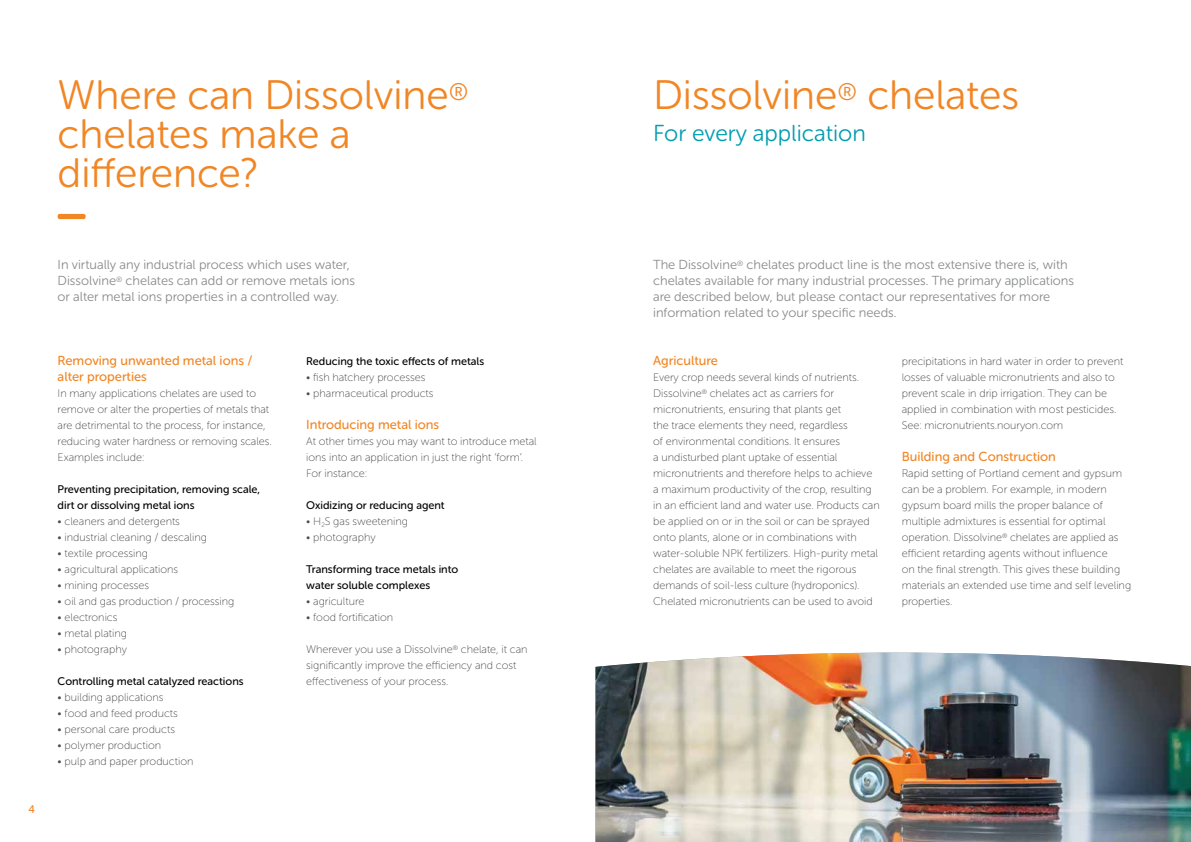
<style>
.page{position:relative;width:1191px;height:842px;background:#fff}
.page>*{position:absolute;margin:0;border:0;box-sizing:border-box;transform-origin:0 0}
.t1{font:41px/39px "Museo Sans Rounded 300";color:#f18625}
.t2{font:23px "Museo Sans Rounded 300";color:#009db1}
.t3{font:13px/16px "Museo Sans Rounded 300";color:#898c8a}
.t4{font:13px/16px "Museo Sans Rounded 500";color:#f18625}
.t5{font:11px/16px "Museo Sans Rounded 100";color:#4a4a49}
.t6{font:11px/16px "Museo Sans Rounded 500";color:#000}
.t7{font:11px "Museo Sans Rounded 500";color:#f18625}
</style>
<div class="page">
<div style="left:58px;top:214px;width:28px;height:5px;background:#f18625;border-radius:2px"></div>
<img style="left:595px;top:653px;width:596px;height:189px">
<h1 class="t1" style="left:58px;top:75px;width:412px">Where can Dissolvine<sup>® </sup>chelates make a difference?</h1>
<h1 class="t1" style="left:653px;top:75px;width:367px">Dissolvine<sup>®</sup> chelates</h1>
<h2 class="t2" style="left:653px;top:120px;width:214px">For every application</h2>
<p class="t7" style="left:28px;top:803px;width:8px">4</p>
<p class="t3" style="left:58px;top:256px;width:299px">In virtually any industrial process which uses water,<br>Dissolvine<sup>®</sup> chelates can add or remove metals ions or alter metal ions properties in a controlled way.</p>
<p class="t3" style="left:653px;top:256px;width:422px">The Dissolvine<sup>®</sup> chelates product line is the most extensive there is, with chelates available for many industrial processes. The primary applications are described below, but please contact our representatives for more information related to your specific needs.</p>
<p class="t4" style="left:58px;top:352px;width:196px">Removing unwanted metal ions / alter properties</p>
<p class="t5" style="left:58px;top:385px;width:216px">In many applications chelates are used to remove or alter the properties of metals that are detrimental to the process, for instance, reducing water hardness or removing scales.<br>Examples include:</p>
<p class="t6" style="left:58px;top:481px;width:204px">Preventing precipitation, removing scale, dirt or dissolving metal ions</p>
<p class="t5" style="left:58px;top:513px;width:124px">• cleaners and detergents</p>
<p class="t5" style="left:58px;top:529px;width:151px">• industrial cleaning / descaling</p>
<p class="t5" style="left:58px;top:545px;width:92px">• textile processing</p>
<p class="t5" style="left:58px;top:561px;width:122px">• agricultural applications</p>
<p class="t5" style="left:58px;top:577px;width:93px">• mining processes</p>
<p class="t5" style="left:58px;top:593px;width:178px">• oil and gas production / processing</p>
<p class="t5" style="left:58px;top:609px;width:61px">• electronics</p>
<p class="t5" style="left:58px;top:625px;width:71px">• metal plating</p>
<p class="t5" style="left:58px;top:641px;width:71px">• photography</p>
<p class="t6" style="left:58px;top:673px;width:187px">Controlling metal catalyzed reactions</p>
<p class="t5" style="left:58px;top:689px;width:107px">• building applications</p>
<p class="t5" style="left:58px;top:705px;width:122px">• food and feed products</p>
<p class="t5" style="left:58px;top:721px;width:119px">• personal care products</p>
<p class="t5" style="left:58px;top:737px;width:105px">• polymer production</p>
<p class="t5" style="left:58px;top:753px;width:137px">• pulp and paper production</p>
<p class="t6" style="left:306px;top:353px;width:179px">Reducing the toxic effects of metals</p>
<p class="t5" style="left:306px;top:369px;width:121px">• fish hatchery processes</p>
<p class="t5" style="left:306px;top:385px;width:129px">• pharmaceutical products</p>
<p class="t4" style="left:306px;top:416px;width:134px">Introducing metal ions</p>
<p class="t5" style="left:306px;top:433px;width:232px">At other times you may want to introduce metal ions into an application in just the right ‘form’.<br>For instance:</p>
<p class="t6" style="left:306px;top:497px;width:140px">Oxidizing or reducing agent</p>
<p class="t5" style="left:306px;top:513px;width:103px">• H<sub>2</sub>S gas sweetening</p>
<p class="t5" style="left:306px;top:529px;width:71px">• photography</p>
<p class="t6" style="left:306px;top:561px;width:153px">Transforming trace metals into water soluble complexes</p>
<p class="t5" style="left:306px;top:593px;width:60px">• agriculture</p>
<p class="t5" style="left:306px;top:609px;width:88px">• food fortification</p>
<p class="t5" style="left:306px;top:641px;width:223px">Wherever you use a Dissolvine<sup>®</sup> chelate, it can significantly improve the efficiency and cost effectiveness of your process.</p>
<p class="t4" style="left:653px;top:352px;width:66px">Agriculture</p>
<p class="t5" style="left:653px;top:369px;width:228px">Every crop needs several kinds of nutrients.<br>Dissolvine<sup>®</sup> chelates act as carriers for micronutrients, ensuring that plants get<br>the trace elements they need, regardless<br>of environmental conditions. It ensures<br>a undisturbed plant uptake of essential micronutrients and therefore helps to achieve a maximum productivity of the crop, resulting in an efficient land and water use. Products can be applied on or in the soil or can be sprayed onto plants, alone or in combinations with water-soluble NPK fertilizers. High-purity metal chelates are available to meet the rigorous demands of soil-less culture (hydroponics).<br>Chelated micronutrients can be used to avoid</p>
<p class="t5" style="left:901px;top:353px;width:223px">precipitations in hard water in order to prevent losses of valuable micronutrients and also to prevent scale in drip irrigation. They can be applied in combination with most pesticides.<br>See: micronutrients.nouryon.com</p>
<p class="t4" style="left:901px;top:448px;width:156px">Building and Construction</p>
<p class="t5" style="left:901px;top:465px;width:231px">Rapid setting of Portland cement and gypsum can be a problem. For example, in modern gypsum board mills the proper balance of multiple admixtures is essential for optimal operation. Dissolvine<sup>®</sup> chelates are applied as efficient retarding agents without influence<br>on the final strength. This gives these building materials an extended use time and self leveling properties.</p>
</div>
